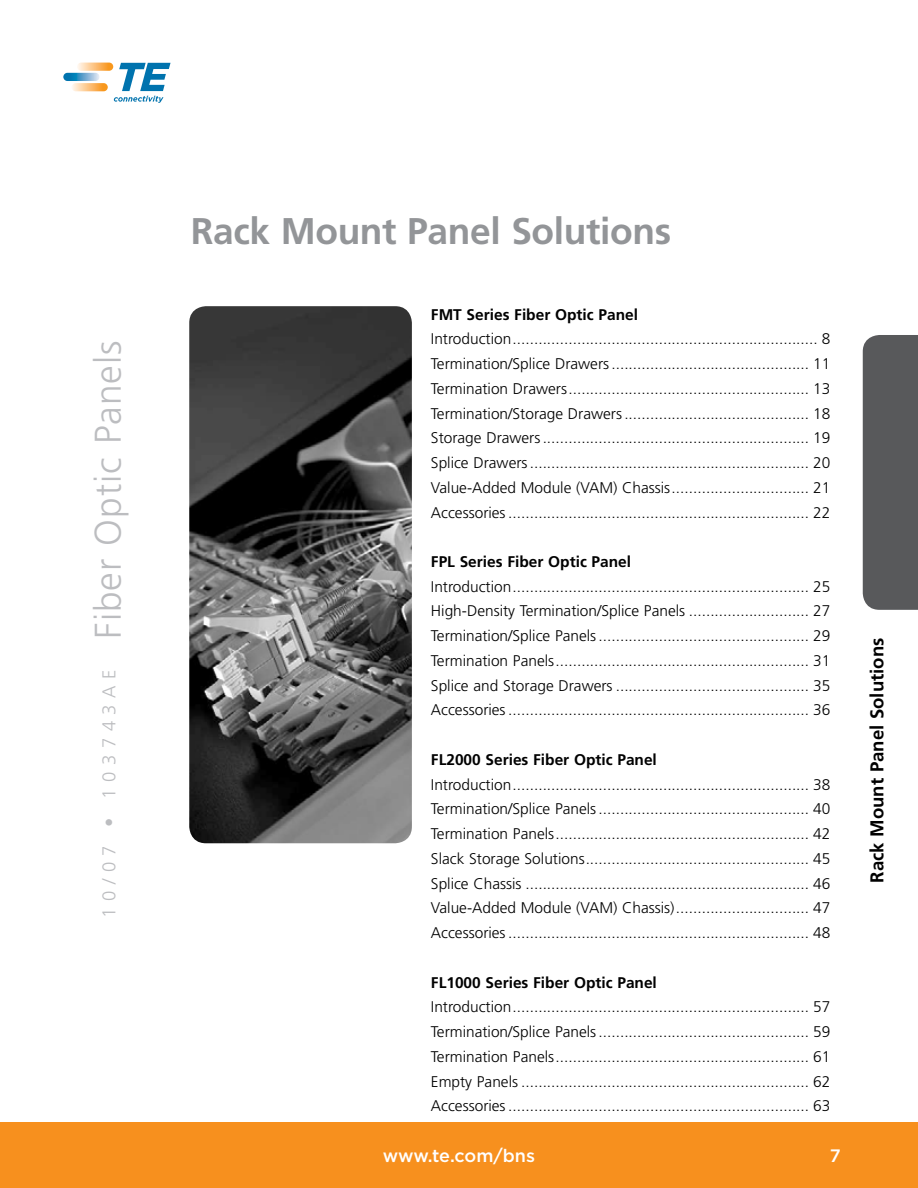
<style>
.page{position:relative;width:918px;height:1188px;background:#fff}
.page>*{position:absolute;margin:0;border:0;box-sizing:border-box;transform-origin:0 0}
.t1{font:300 37.05px "Frutiger";letter-spacing:.025em;color:#bcbdc0}
.t2{font:700 37.05px "Frutiger";letter-spacing:-.01em;color:#939598}
.t3{font:700 18.6px "Frutiger";color:#000}
.t4{font:500 18px "Gotham";letter-spacing:-.01em;color:#fff}
.t5{font:300 15.45px/24.8px "Frutiger";color:#000}
.t6{font:900 12.3px "Frutiger";letter-spacing:.37em;color:#fff}
.s1{font-size:18.6px}
.s2{font-weight:700}
</style>
<div class="page">
<div style="left:863px;top:335px;width:55px;height:275px;background:#58595b"></div>
<img style="left:189px;top:306px;width:223px;height:537px">
<div style="left:0;top:1123px;width:918px;height:65px;background:#f7901e"></div>
<svg style="left:77px;top:63px;width:36px;height:8px"></svg>
<svg style="left:72px;top:83px;width:36px;height:8px"></svg>
<svg style="left:63px;top:73px;width:37px;height:8px"></svg>
<svg style="left:89px;top:62px;width:82px;height:41px"></svg>
<p class="t1" style="left:87px;top:918px;width:579px;rotate:-90deg"><span class="s1">1 0 / 0 7 • 1 0 3 7 4 3 A E</span> Fiber Optic Panels</p>
<p class="t2" style="left:191px;top:209px;width:482px">Rack Mount Panel Solutions</p>
<p class="t5" style="left:431px;top:302px;width:401px"><span class="s2">FMT Series Fiber Optic Panel<br></span>Introduction ....................................................................... 8<br>Termination/Splice Drawers .............................................. 11<br>Termination Drawers ........................................................ 13<br>Termination/Storage Drawers ........................................... 18<br>Storage Drawers .............................................................. 19<br>Splice Drawers ................................................................. 20<br>Value-Added Module (VAM) Chassis ................................ 21<br>Accessories ...................................................................... 22</p>
<p class="t5" style="left:431px;top:549px;width:401px"><span class="s2">FPL Series Fiber Optic Panel<br></span>Introduction ..................................................................... 25<br>High-Density Termination/Splice Panels ............................ 27<br>Termination/Splice Panels ................................................. 29<br>Termination Panels ........................................................... 31<br>Splice and Storage Drawers ............................................. 35<br>Accessories ...................................................................... 36</p>
<p class="t5" style="left:431px;top:747px;width:401px"><span class="s2">FL2000 Series Fiber Optic Panel<br></span>Introduction ..................................................................... 38<br>Termination/Splice Panels ................................................. 40<br>Termination Panels ........................................................... 42<br>Slack Storage Solutions .................................................... 45<br>Splice Chassis .................................................................. 46<br>Value-Added Module (VAM) Chassis) ............................... 47<br>Accessories ...................................................................... 48</p>
<p class="t5" style="left:431px;top:970px;width:401px"><span class="s2">FL1000 Series Fiber Optic Panel<br></span>Introduction ..................................................................... 57<br>Termination/Splice Panels ................................................. 59<br>Termination Panels ........................................................... 61<br>Empty Panels ................................................................... 62<br>Accessories ...................................................................... 63</p>
<p class="t4" style="left:383px;top:1144px;width:154px">www.te.com/bns</p>
<p class="t4" style="left:830px;top:1144px;width:12px">7</p>
<p class="t6" style="left:349px;top:1146px;width:169px">+1-952-938-8080</p>
<p class="t3" style="left:866px;top:883px;width:246px;rotate:-90deg">Rack Mount Panel Solutions</p>
</div>
